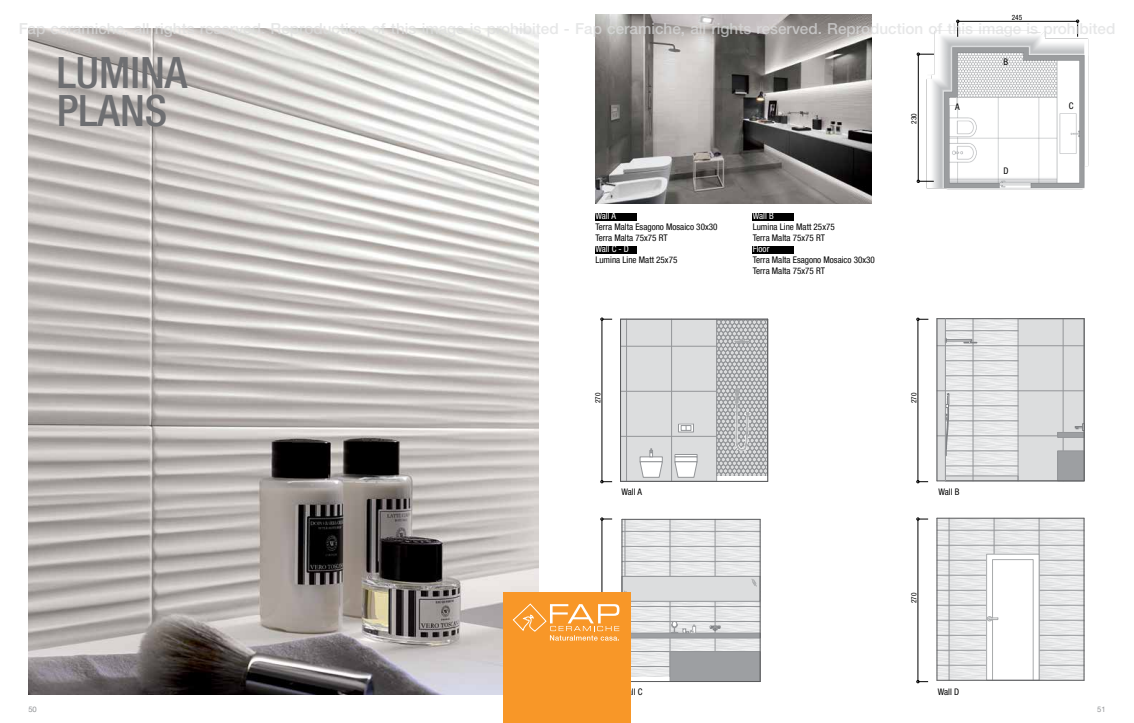
<style>
.page{position:relative;width:1134px;height:723px;background:#fff}
.page>*{position:absolute;margin:0;border:0;box-sizing:border-box;transform-origin:0 0}
.t1{font:500 condensed 43.3px "Helvetica Neue LT Com";color:#6d6e71}
.t2{font:500 15.3px "Helvetica Neue LT Std";color:#dcddde}
.t3{font:condensed 9.1px/10.9px "Helvetica Neue LT Com";color:#000}
.t4{font:condensed 9.1px "Helvetica Neue LT Std";color:#000}
.t5{font:condensed 9.1px "Helvetica Neue LT Std";color:#fff}
.t6{font:7.7px "Helvetica Neue LT Com";color:#939598}
.t7{font:condensed 7.3px "Helvetica Neue LT Std";color:#000}
</style>
<div class="page">
<img style="left:28px;top:28px;width:511px;height:666px">
<img style="left:595px;top:15px;width:276px;height:189px">
<div style="left:595px;top:213px;width:42px;height:8px;background:#000"></div>
<div style="left:595px;top:246px;width:42px;height:8px;background:#000"></div>
<div style="left:753px;top:213px;width:41px;height:8px;background:#000"></div>
<div style="left:753px;top:246px;width:41px;height:8px;background:#000"></div>
<div style="left:1018px;top:319px;width:66px;height:162px;background:#dcddde"></div>
<div style="left:1018px;top:318px;width:66px;height:163px;border:1px solid #939598"></div>
<img style="left:946px;top:319px;width:72px;height:157px">
<div style="left:945px;top:476px;width:73px;height:5px;background:#dcddde"></div>
<div style="left:945px;top:476px;width:73px;height:5px;border:1px solid #939598"></div>
<div style="left:937px;top:319px;width:9px;height:162px;background:#dcddde"></div>
<hr style="left:1018px;top:436px;width:66px;height:1px;background:#939598">
<hr style="left:945px;top:466px;width:73px;height:1px;background:#939598">
<hr style="left:1063px;top:319px;width:1px;height:162px;background:#939598">
<hr style="left:973px;top:319px;width:1px;height:162px;background:#939598">
<hr style="left:1018px;top:319px;width:1px;height:162px;background:#939598">
<hr style="left:1018px;top:391px;width:66px;height:1px;background:#939598">
<hr style="left:1018px;top:346px;width:66px;height:1px;background:#939598">
<hr style="left:945px;top:451px;width:73px;height:1px;background:#939598">
<hr style="left:937px;top:436px;width:81px;height:1px;background:#939598">
<hr style="left:945px;top:421px;width:73px;height:1px;background:#939598">
<hr style="left:945px;top:406px;width:73px;height:1px;background:#939598">
<hr style="left:937px;top:391px;width:81px;height:1px;background:#939598">
<hr style="left:945px;top:376px;width:73px;height:1px;background:#939598">
<hr style="left:945px;top:360px;width:73px;height:1px;background:#939598">
<hr style="left:937px;top:345px;width:81px;height:1px;background:#939598">
<hr style="left:945px;top:330px;width:73px;height:1px;background:#939598">
<div style="left:1058px;top:432px;width:26px;height:5px;background:#9d9fa2"></div>
<svg style="left:1075px;top:423px;width:9px;height:8px"></svg>
<svg style="left:946px;top:338px;width:31px;height:5px"></svg>
<svg style="left:946px;top:393px;width:3px;height:63px"></svg>
<div style="left:1058px;top:451px;width:26px;height:30px;background:#9d9fa2"></div>
<div style="left:1057px;top:451px;width:27px;height:30px;border:1px solid #939598"></div>
<hr style="left:937px;top:319px;width:1px;height:162px;background:#58595b">
<hr style="left:1084px;top:319px;width:1px;height:162px;background:#58595b">
<hr style="left:937px;top:481px;width:147px;height:1px;background:#58595b">
<hr style="left:937px;top:318px;width:147px;height:1px;background:#58595b">
<hr style="left:945px;top:319px;width:1px;height:162px;background:#939598">
<img style="left:950px;top:519px;width:134px;height:161px">
<svg style="left:938px;top:519px;width:11px;height:11px"></svg>
<img style="left:938px;top:531px;width:11px;height:149px">
<hr style="left:937px;top:635px;width:147px;height:1px;background:#939598">
<hr style="left:949px;top:518px;width:1px;height:162px;background:#939598">
<hr style="left:1039px;top:518px;width:1px;height:162px;background:#939598">
<hr style="left:937px;top:590px;width:147px;height:1px;background:#939598">
<hr style="left:937px;top:545px;width:147px;height:1px;background:#939598">
<hr style="left:937px;top:530px;width:147px;height:1px;background:#939598">
<hr style="left:937px;top:650px;width:147px;height:1px;background:#939598">
<hr style="left:937px;top:605px;width:147px;height:1px;background:#939598">
<hr style="left:937px;top:560px;width:147px;height:1px;background:#939598">
<hr style="left:937px;top:665px;width:147px;height:1px;background:#939598">
<hr style="left:937px;top:620px;width:147px;height:1px;background:#939598">
<hr style="left:937px;top:575px;width:147px;height:1px;background:#939598">
<hr style="left:994px;top:518px;width:1px;height:162px;background:#939598">
<div style="left:986px;top:554px;width:53px;height:126px;background:linear-gradient(to right,#fff,#fff)"></div>
<div style="left:986px;top:554px;width:53px;height:126px;border:1px solid #a8aaac"></div>
<svg style="left:987px;top:559px;width:46px;height:121px"></svg>
<hr style="left:1084px;top:518px;width:1px;height:162px;background:#58595b">
<hr style="left:937px;top:518px;width:1px;height:162px;background:#58595b">
<hr style="left:937px;top:680px;width:147px;height:1px;background:#58595b">
<hr style="left:937px;top:518px;width:147px;height:1px;background:#58595b">
<hr style="left:918px;top:319px;width:1px;height:163px;background:#000">
<svg style="left:917px;top:318px;width:11px;height:3px"></svg>
<svg style="left:917px;top:480px;width:11px;height:3px"></svg>
<hr style="left:918px;top:519px;width:1px;height:162px;background:#000">
<svg style="left:917px;top:518px;width:11px;height:2px"></svg>
<img style="left:626px;top:520px;width:134px;height:156px">
<img style="left:623px;top:532px;width:2px;height:44px">
<svg style="left:623px;top:520px;width:2px;height:11px"></svg>
<hr style="left:622px;top:666px;width:138px;height:1px;background:#939598">
<hr style="left:625px;top:519px;width:1px;height:162px;background:#939598">
<hr style="left:715px;top:519px;width:1px;height:162px;background:#939598">
<hr style="left:622px;top:651px;width:138px;height:1px;background:#939598">
<hr style="left:622px;top:621px;width:138px;height:1px;background:#939598">
<hr style="left:622px;top:606px;width:138px;height:1px;background:#939598">
<hr style="left:622px;top:561px;width:138px;height:1px;background:#939598">
<hr style="left:622px;top:546px;width:138px;height:1px;background:#939598">
<hr style="left:622px;top:531px;width:138px;height:1px;background:#939598">
<hr style="left:670px;top:519px;width:1px;height:162px;background:#939598">
<div style="left:622px;top:633px;width:138px;height:5px;background:#9d9fa2"></div>
<div style="left:670px;top:651px;width:90px;height:30px;background:#9d9fa2"></div>
<div style="left:622px;top:576px;width:138px;height:25px;background:#dcddde"></div>
<div style="left:622px;top:576px;width:138px;height:25px;border:1px solid #939598"></div>
<svg style="left:752px;top:579px;width:5px;height:7px"></svg>
<svg style="left:710px;top:626px;width:10px;height:5px"></svg>
<svg style="left:671px;top:622px;width:25px;height:11px"></svg>
<hr style="left:622px;top:519px;width:1px;height:162px;background:#58595b">
<hr style="left:760px;top:519px;width:1px;height:162px;background:#58595b">
<hr style="left:622px;top:681px;width:138px;height:1px;background:#58595b">
<hr style="left:622px;top:519px;width:138px;height:1px;background:#58595b">
<div style="left:620px;top:319px;width:148px;height:162px;background:#dcddde"></div>
<hr style="left:620px;top:436px;width:97px;height:1px;background:#939598">
<hr style="left:626px;top:319px;width:1px;height:162px;background:#939598">
<hr style="left:671px;top:319px;width:1px;height:162px;background:#939598">
<hr style="left:620px;top:391px;width:97px;height:1px;background:#939598">
<hr style="left:620px;top:346px;width:97px;height:1px;background:#939598">
<hr style="left:716px;top:319px;width:1px;height:162px;background:#939598">
<svg style="left:717px;top:320px;width:50px;height:161px"></svg>
<hr style="left:620px;top:319px;width:1px;height:162px;background:#58595b">
<hr style="left:767px;top:319px;width:1px;height:162px;background:#58595b">
<hr style="left:620px;top:481px;width:148px;height:1px;background:#58595b">
<hr style="left:620px;top:319px;width:148px;height:1px;background:#58595b">
<div style="left:675px;top:454px;width:22px;height:3px;border:1px solid #939598"></div>
<div style="left:675px;top:457px;width:22px;height:5px;background:#fff"></div>
<svg style="left:674px;top:461px;width:23px;height:16px"></svg>
<svg style="left:640px;top:448px;width:23px;height:29px"></svg>
<div style="left:678px;top:424px;width:16px;height:8px;border:1px solid #939598"></div>
<div style="left:681px;top:425px;width:10px;height:5px;border:1px solid #939598"></div>
<hr style="left:602px;top:319px;width:1px;height:163px;background:#000">
<svg style="left:601px;top:318px;width:11px;height:2px"></svg>
<svg style="left:601px;top:480px;width:11px;height:3px"></svg>
<svg style="left:917px;top:680px;width:11px;height:3px"></svg>
<hr style="left:602px;top:519px;width:1px;height:162px;background:#000">
<svg style="left:601px;top:518px;width:11px;height:2px"></svg>
<img style="left:926px;top:30px;width:163px;height:160px">
<hr style="left:918px;top:54px;width:1px;height:127px;background:#000">
<svg style="left:917px;top:53px;width:17px;height:2px"></svg>
<svg style="left:917px;top:180px;width:17px;height:3px"></svg>
<hr style="left:958px;top:21px;width:119px;height:1px;background:#000">
<svg style="left:1076px;top:20px;width:3px;height:17px"></svg>
<svg style="left:956px;top:20px;width:3px;height:17px"></svg>
<div style="left:503px;top:592px;width:128px;height:131px;background:#f89728"></div>
<svg style="left:513px;top:591px;width:114px;height:49px"></svg>
<p class="t7" style="left:1012px;top:13px;width:12px">245</p>
<h2 class="t2" style="left:18px;top:19px;width:1098px">Fap ceramiche, all rights reserved. Reproduction of this image is prohibited - Fap ceramiche, all rights reserved. Reproduction of this image is prohibited</h2>
<h1 class="t1" style="left:57px;top:46px;width:132px">LUMINA</h1>
<h1 class="t1" style="left:57px;top:85px;width:112px">PLANS</h1>
<p class="t5" style="left:595px;top:211px;width:22px">Wall A</p>
<p class="t3" style="left:595px;top:222px;width:124px">Terra Malta Esagono Mosaico 30x30<br>Terra Malta 75x75 RT</p>
<p class="t5" style="left:595px;top:244px;width:35px">Wall C - D</p>
<p class="t3" style="left:595px;top:255px;width:84px">Lumina Line Matt 25x75</p>
<p class="t5" style="left:753px;top:211px;width:23px">Wall B</p>
<p class="t3" style="left:753px;top:222px;width:84px">Lumina Line Matt 25x75<br>Terra Malta 75x75 RT</p>
<p class="t5" style="left:753px;top:244px;width:18px">Floor</p>
<p class="t3" style="left:753px;top:255px;width:124px">Terra Malta Esagono Mosaico 30x30<br>Terra Malta 75x75 RT</p>
<p class="t7" style="left:910px;top:124px;width:12px;rotate:-90deg">230</p>
<p class="t4" style="left:955px;top:102px;width:6px">A</p>
<p class="t4" style="left:1003px;top:57px;width:6px">B</p>
<p class="t4" style="left:1003px;top:166px;width:7px">D</p>
<p class="t7" style="left:594px;top:403px;width:12px;rotate:-90deg">270</p>
<p class="t7" style="left:910px;top:403px;width:12px;rotate:-90deg">270</p>
<p class="t4" style="left:621px;top:486px;width:22px">Wall A</p>
<p class="t4" style="left:938px;top:486px;width:23px">Wall B</p>
<p class="t7" style="left:910px;top:603px;width:12px;rotate:-90deg">270</p>
<p class="t4" style="left:621px;top:686px;width:23px">Wall C</p>
<p class="t4" style="left:938px;top:686px;width:23px">Wall D</p>
<p class="t4" style="left:1069px;top:100px;width:6px">C</p>
<p class="t6" style="left:28px;top:704px;width:10px">50</p>
<p class="t6" style="left:1097px;top:704px;width:10px">51</p>
</div>
